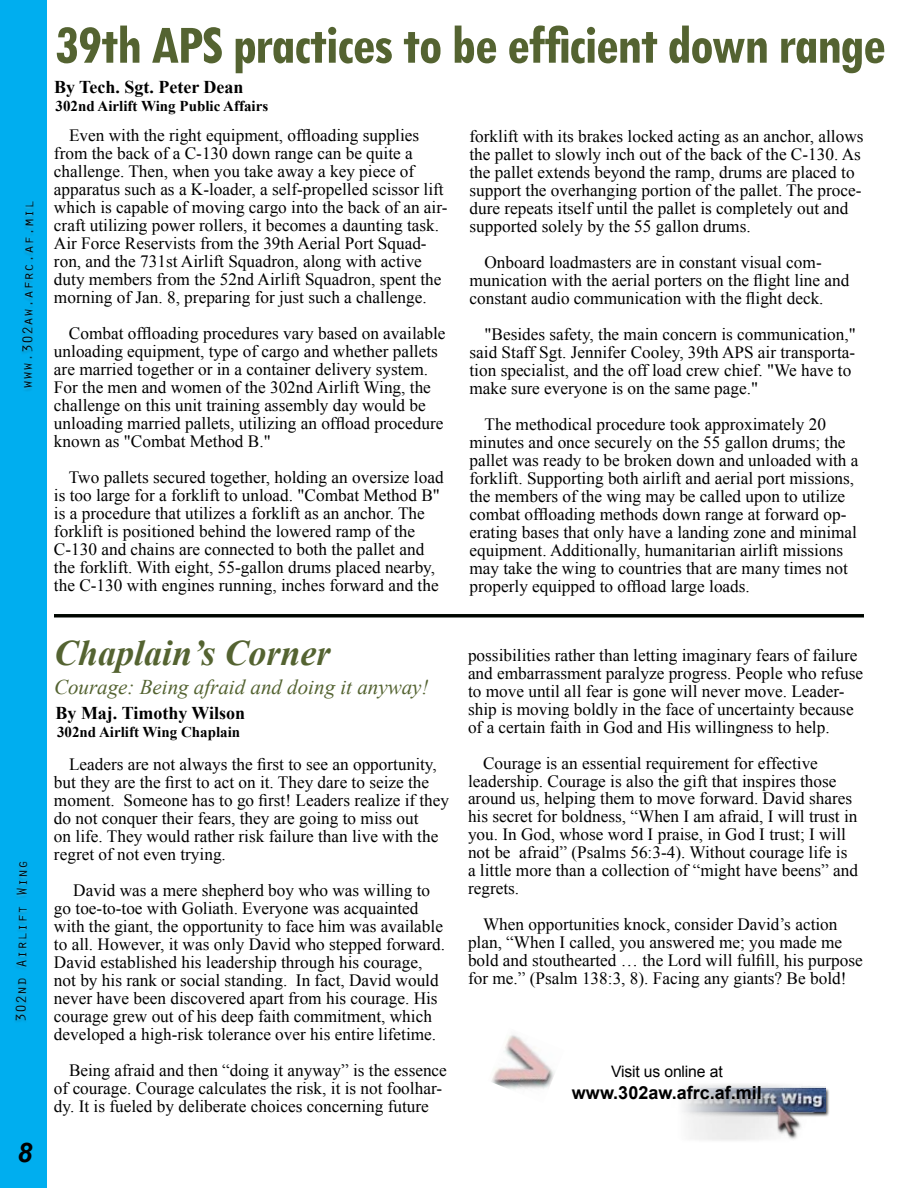
<style>
.page{position:relative;width:918px;height:1188px;background:#fff}
.page>*{position:absolute;margin:0;border:0;box-sizing:border-box;transform-origin:0 0}
.t1{font:700 condensed 57px "Tw Cen";letter-spacing:-.03em;color:#546331}
.t2{font:italic 700 36px "Times New Roman";color:#546331}
.t3{font:italic 700 27px "Arial";color:#000}
.t4{font:italic 21px "Times New Roman";color:#546331}
.t5{font:700 18px "Times New Roman";color:#000}
.t6{font:700 18px "Arial";color:#000}
.t7{font:17.25px/18px "Times New Roman";color:#000}
.t8{font:15.75px "Arial";letter-spacing:-.01em;color:#000}
.t9{font:700 15px "Times New Roman";color:#000}
.t10{font:15px "Orator Std";color:#000}
</style>
<div class="page">
<div style="left:0;top:0;width:47px;height:1188px;background:#00aeef"></div>
<svg style="left:15px;top:862px;width:12px;height:160px"></svg>
<svg style="left:22px;top:202px;width:12px;height:189px"></svg>
<hr style="left:54px;top:614px;width:810px;height:3px;background:#000">
<hr style="left:54px;top:614px;width:810px;height:2px;background:#000800">
<hr style="left:54px;top:617px;width:810px;height:1px;background:#000800">
<img style="left:682px;top:1084px;width:144px;height:54px">
<img style="left:491px;top:1035px;width:63px;height:55px">
<p class="t10" style="left:16px;top:389px;width:190px;rotate:-89deg">www.302aw.afrc.af.mil</p>
<p class="t10" style="left:10px;top:1022px;width:163px;rotate:-89deg">302nd Airlift Wing</p>
<h3 class="t3" style="left:17px;top:1134px;width:17px">8</h3>
<h1 class="t1" style="left:54px;top:10px;width:833px">39th APS practices to be efficient down range</h1>
<p class="t5" style="left:54px;top:75px;width:191px">By Tech. Sgt. Peter Dean</p>
<p class="t9" style="left:56px;top:96px;width:214px">302nd Airlift Wing Public Affairs</p>
<p class="t7" style="left:54px;top:126px;width:395px;text-indent:15px">Even with the right equipment, offloading supplies from the back of a C-130 down range can be quite a challenge. Then, when you take away a key piece of apparatus such as a K-loader, a self-propelled scissor lift which is capable of moving cargo into the back of an air&shy;craft utilizing power rollers, it becomes a daunting task.<br>Air Force Reservists from the 39th Aerial Port Squad&shy;ron, and the 731st Airlift Squadron, along with active duty members from the 52nd Airlift Squadron, spent the morning of Jan. 8, preparing for just such a challenge.</p>
<p class="t7" style="left:54px;top:324px;width:393px;text-indent:15px">Combat offloading procedures vary based on available unloading equipment, type of cargo and whether pallets are married together or in a container delivery system.<br>For the men and women of the 302nd Airlift Wing, the challenge on this unit training assembly day would be unloading married pallets, utilizing an offload procedure known as "Combat Method B."</p>
<p class="t7" style="left:54px;top:468px;width:391px;text-indent:15px">Two pallets secured together, holding an oversize load is too large for a forklift to unload. "Combat Method B" is a procedure that utilizes a forklift as an anchor. The forklift is positioned behind the lowered ramp of the C-130 and chains are connected to both the pallet and the forklift. With eight, 55-gallon drums placed nearby, the C-130 with engines running, inches forward and the</p>
<h2 class="t2" style="left:54px;top:628px;width:278px">Chaplain’s Corner</h2>
<p class="t4" style="left:54px;top:673px;width:376px">Courage: Being afraid and doing it anyway!</p>
<p class="t5" style="left:56px;top:701px;width:191px">By Maj. Timothy Wilson</p>
<p class="t9" style="left:57px;top:722px;width:185px">302nd Airlift Wing Chaplain</p>
<p class="t7" style="left:54px;top:755px;width:397px;text-indent:15px">Leaders are not always the first to see an opportunity, but they are the first to act on it. They dare to seize the moment. Someone has to go first! Leaders realize if they do not conquer their fears, they are going to miss out<br>on life. They would rather risk failure than live with the regret of not even trying.</p>
<p class="t7" style="left:54px;top:881px;width:393px;text-indent:19px">David was a mere shepherd boy who was willing to go toe-to-toe with Goliath. Everyone was acquainted with the giant, the opportunity to face him was available to all. However, it was only David who stepped forward.<br>David established his leadership through his courage, not by his rank or social standing. In fact, David would never have been discovered apart from his courage. His courage grew out of his deep faith commitment, which developed a high-risk tolerance over his entire lifetime.</p>
<p class="t7" style="left:54px;top:1061px;width:394px;text-indent:15px">Being afraid and then “doing it anyway” is the essence of courage. Courage calculates the risk, it is not foolhar&shy;dy. It is fueled by deliberate choices concerning future</p>
<p class="t7" style="left:470px;top:127px;width:396px">forklift with its brakes locked acting as an anchor, allows the pallet to slowly inch out of the back of the C-130. As the pallet extends beyond the ramp, drums are placed to support the overhanging portion of the pallet. The proce&shy;dure repeats itself until the pallet is completely out and supported solely by the 55 gallon drums.</p>
<p class="t7" style="left:470px;top:253px;width:381px;text-indent:15px">Onboard loadmasters are in constant visual com&shy;munication with the aerial porters on the flight line and constant audio communication with the flight deck.</p>
<p class="t7" style="left:470px;top:325px;width:388px;text-indent:15px">"Besides safety, the main concern is communication," said Staff Sgt. Jennifer Cooley, 39th APS air transporta&shy;tion specialist, and the off load crew chief. "We have to make sure everyone is on the same page."</p>
<p class="t7" style="left:470px;top:415px;width:391px;text-indent:15px">The methodical procedure took approximately 20 minutes and once securely on the 55 gallon drums; the pallet was ready to be broken down and unloaded with a forklift. Supporting both airlift and aerial port missions, the members of the wing may be called upon to utilize combat offloading methods down range at forward op&shy;erating bases that only have a landing zone and minimal equipment. Additionally, humanitarian airlift missions may take the wing to countries that are many times not properly equipped to offload large loads.</p>
<p class="t7" style="left:468px;top:646px;width:397px">possibilities rather than letting imaginary fears of failure and embarrassment paralyze progress. People who refuse to move until all fear is gone will never move. Leader&shy;ship is moving boldly in the face of uncertainty because of a certain faith in God and His willingness to help.</p>
<p class="t7" style="left:468px;top:753px;width:391px;text-indent:15px">Courage is an essential requirement for effective leadership. Courage is also the gift that inspires those around us, helping them to move forward. David shares his secret for boldness, “When I am afraid, I will trust in you. In God, whose word I praise, in God I trust; I will not be afraid” (Psalms 56:3-4). Without courage life is a little more than a collection of “might have beens” and regrets.</p>
<p class="t7" style="left:468px;top:915px;width:396px;text-indent:15px">When opportunities knock, consider David’s action plan, “When I called, you answered me; you made me bold and stouthearted … the Lord will fulfill, his purpose for me.” (Psalm 138:3, 8). Facing any giants? Be bold!</p>
<p class="t8" style="left:611px;top:1061px;width:113px">Visit us online at</p>
<p class="t6" style="left:572px;top:1080px;width:191px">www.302aw.afrc.af.mil</p>
</div>
